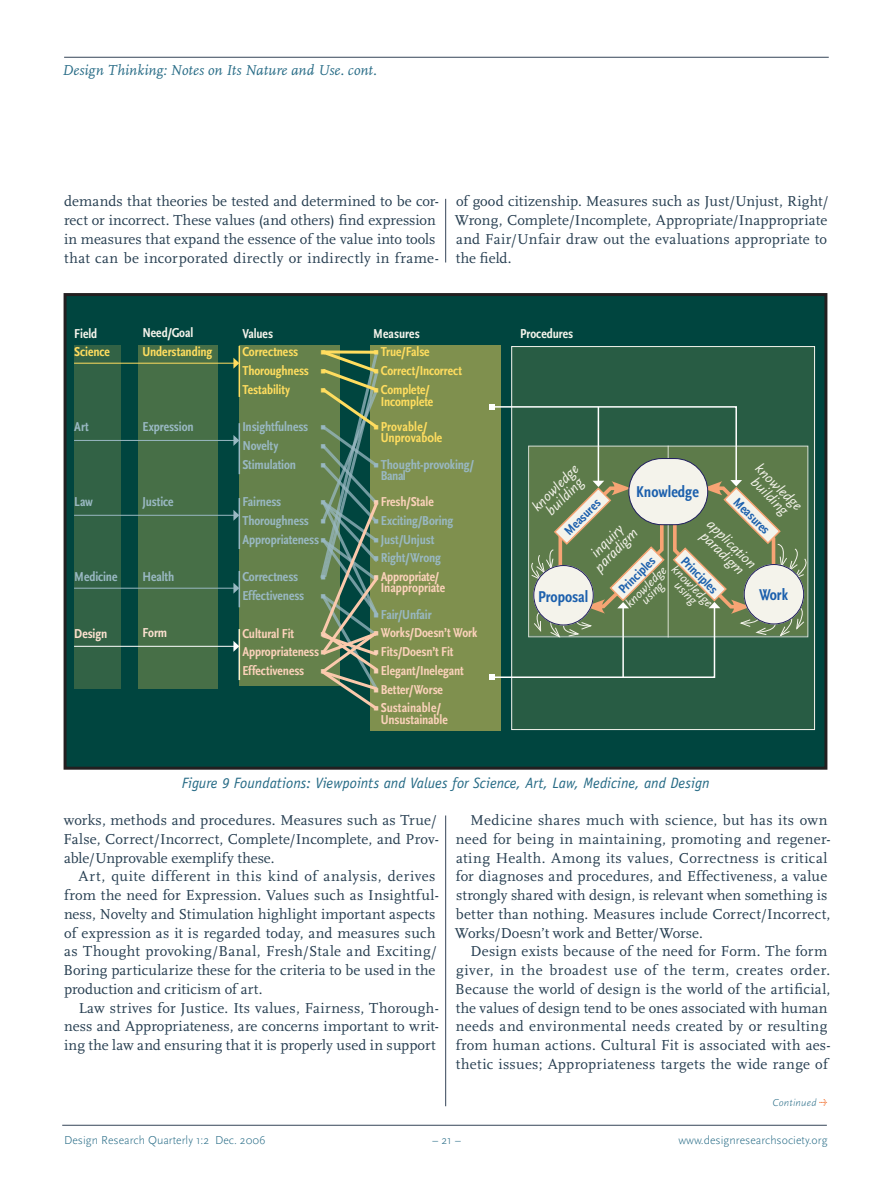
<style>
.page{position:relative;width:891px;height:1188px;background:#fff}
.page>*{position:absolute;margin:0;border:0;box-sizing:border-box;transform-origin:0 0}
.t1{font:16.35px "Scala Sans Bold Con";color:#1c60ad}
.t2{font:15px/18.8px "Scala";letter-spacing:.015em;color:#243c4f}
.t3{font:italic 15px "Officina Sans";color:#256a85}
.t4{font:italic 15px "Scala";letter-spacing:.005em;color:#256a85}
.t5{font:italic 14.55px/12.8px "Scala Sans";color:#f4f3eb;text-align:center}
.t6{font:13.5px/18.8px "Scala Sans Bold Con";letter-spacing:-.01em;color:#99b8c2}
.t7{font:13.5px/18.8px "Scala Sans Bold Con";letter-spacing:-.005em;color:#fbd2ba}
.t8{font:13.5px/18.8px "Scala Sans Bold Con";letter-spacing:-.005em;color:#ffdd5f}
.t9{font:13.5px "Scala Sans Bold Con";color:#f4f3eb}
.t10{font:13.5px "Scala Sans Bold Con";letter-spacing:-.005em;color:#fce1d0}
.t11{font:13.2px "Scala Sans Bold Con";color:#1c60ad}
.t12{font:italic 12.75px/9.1px "Scala Sans";color:#f4f3eb;text-align:center}
.t13{font:300 12px "Scala Sans";color:#256a85}
.t14{font:italic 300 10.5px "Scala Sans";letter-spacing:.02em;color:#256a85}
.s1{font-family:"Officina Display ITC Arrows";font-weight:400;font-style:normal;color:#f16722}
</style>
<div class="page">
<hr style="left:64px;top:57px;width:765px;height:1px;background:#354558">
<hr style="left:62px;top:1125px;width:765px;height:1px;background:#354558">
<div style="left:65px;top:295px;width:761px;height:473px;background:#00453f"></div>
<div style="left:64px;top:293px;width:763px;height:477px;border:3px solid #231f20"></div>
<div style="left:138px;top:345px;width:79px;height:343px;background:#476f47"></div>
<div style="left:74px;top:345px;width:47px;height:343px;background:#326245"></div>
<div style="left:511px;top:346px;width:304px;height:384px;background:#285c44"></div>
<hr style="left:74px;top:646px;width:160px;height:1px;background:#fff">
<svg style="left:233px;top:641px;width:6px;height:11px"></svg>
<div style="left:239px;top:345px;width:101px;height:341px;background:#65814b"></div>
<div style="left:370px;top:345px;width:131px;height:386px;background:#7f904e"></div>
<hr style="left:74px;top:440px;width:160px;height:1px;background:#99b8c2">
<svg style="left:233px;top:435px;width:6px;height:11px"></svg>
<hr style="left:74px;top:515px;width:160px;height:1px;background:#99b8c2">
<svg style="left:233px;top:510px;width:6px;height:11px"></svg>
<hr style="left:74px;top:588px;width:160px;height:1px;background:#99b8c2">
<svg style="left:233px;top:583px;width:6px;height:11px"></svg>
<hr style="left:239px;top:423px;width:1px;height:51px;background:#99b8c2">
<hr style="left:239px;top:498px;width:1px;height:51px;background:#99b8c2">
<hr style="left:239px;top:571px;width:1px;height:36px;background:#99b8c2">
<hr style="left:74px;top:363px;width:160px;height:1px;background:#ffdd5f">
<svg style="left:233px;top:358px;width:6px;height:11px"></svg>
<svg style="left:489px;top:404px;width:320px;height:276px"></svg>
<hr style="left:445px;top:199px;width:1px;height:64px;background:#354558">
<hr style="left:445px;top:815px;width:1px;height:291px;background:#354558">
<svg style="left:320px;top:350px;width:59px;height:361px"></svg>
<p class="t4" style="left:62px;top:61px;width:316px">Design Thinking: Notes on Its Nature and Use. cont.</p>
<p class="t2" style="left:64px;top:192px;width:376px">demands that theories be tested and determined to be cor&shy;rect or incorrect. These values (and others) find expression in measures that expand the essence of the value into tools that can be incorporated directly or indirectly in frame-</p>
<p class="t2" style="left:455px;top:192px;width:375px;text-align:justify">of good citizenship. Measures such as Just/Unjust, Right/ Wrong, Complete/Incomplete, Appropriate/Inappropriate and Fair/Unfair draw out the evaluations appropriate to the field.</p>
<p class="t9" style="left:74px;top:325px;width:25px">Field</p>
<p class="t8" style="left:74px;top:342px;width:37px">Science</p>
<p class="t9" style="left:142px;top:325px;width:52px">Need/Goal</p>
<p class="t8" style="left:142px;top:342px;width:71px">Understanding</p>
<p class="t6" style="left:74px;top:417px;width:16px">Art</p>
<p class="t6" style="left:142px;top:417px;width:53px">Expression</p>
<p class="t6" style="left:74px;top:492px;width:20px">Law</p>
<p class="t6" style="left:142px;top:492px;width:33px">Justice</p>
<p class="t6" style="left:74px;top:568px;width:45px">Medicine</p>
<p class="t6" style="left:142px;top:567px;width:33px">Health</p>
<p class="t10" style="left:74px;top:625px;width:34px">Design</p>
<p class="t10" style="left:142px;top:625px;width:26px">Form</p>
<p class="t9" style="left:242px;top:325px;width:32px">Values</p>
<p class="t8" style="left:242px;top:343px;width:68px">Correctness<br>Thoroughness<br>Testability</p>
<p class="t6" style="left:242px;top:418px;width:67px">Insightfulness<br>Novelty<br>Stimulation</p>
<p class="t6" style="left:242px;top:493px;width:78px">Fairness<br>Thoroughness<br>Appropriateness</p>
<p class="t6" style="left:242px;top:568px;width:63px">Correctness<br>Effectiveness</p>
<p class="t7" style="left:242px;top:624px;width:78px">Cultural Fit<br>Appropriateness<br>Effectiveness</p>
<p class="t9" style="left:373px;top:325px;width:48px">Measures</p>
<p class="t9" style="left:520px;top:325px;width:55px">Procedures</p>
<p class="t8" style="left:381px;top:342px;width:83px">True/False<br>Correct/Incorrect<br>Complete/</p>
<p class="t8" style="left:381px;top:390px;width:54px;line-height:24.8px">Incomplete<br>Provable/</p>
<p class="t8" style="left:381px;top:429px;width:63px">Unprovab0le</p>
<p class="t6" style="left:381px;top:459px;width:95px;line-height:11.2px">Thought-provoking/<br>Banal</p>
<p class="t7" style="left:381px;top:492px;width:54px">Fresh/Stale</p>
<p class="t6" style="left:381px;top:511px;width:74px">Exciting/Boring<br>Just/Unjust<br>Right/Wrong</p>
<p class="t7" style="left:381px;top:571px;width:66px;line-height:11.2px">Appropriate/<br>Inappropriate</p>
<p class="t6" style="left:381px;top:605px;width:52px">Fair/Unfair</p>
<p class="t7" style="left:381px;top:624px;width:98px">Works/Doesn’t Work<br>Fits/Doesn’t Fit<br>Elegant/Inelegant<br>Better/Worse<br>Sustainable/</p>
<p class="t7" style="left:381px;top:710px;width:68px">Unsustainable</p>
<p class="t5" style="left:762px;top:462px;width:61px;rotate:45deg">knowledge building</p>
<p class="t5" style="left:714px;top:517px;width:65px;text-align:left;rotate:45deg">application paradigm</p>
<p class="t5" style="left:530px;top:504px;width:61px;rotate:-45deg">knowledge building</p>
<p class="t1" style="left:636px;top:482px;width:64px">Knowledge</p>
<p class="t11" style="left:741px;top:494px;width:47px;rotate:45deg">Measures</p>
<p class="t11" style="left:561px;top:527px;width:47px;rotate:-45deg">Measures</p>
<p class="t5" style="left:583px;top:556px;width:57px;rotate:-45deg">inquiry paradigm</p>
<p class="t12" style="left:625px;top:602px;width:54px;rotate:-45deg">knowledge using</p>
<p class="t11" style="left:689px;top:553px;width:47px;rotate:45deg">Principles</p>
<p class="t11" style="left:615px;top:585px;width:47px;rotate:-45deg">Principles</p>
<p class="t12" style="left:677px;top:564px;width:54px;rotate:45deg">knowledge using</p>
<p class="t1" style="left:538px;top:587px;width:52px">Proposal</p>
<p class="t1" style="left:759px;top:585px;width:31px">Work</p>
<p class="t3" style="left:182px;top:774px;width:529px">Figure 9 Foundations: Viewpoints and Values for Science, Art, Law, Medicine, and Design</p>
<p class="t2" style="left:64px;top:811px;width:377px">works, methods and procedures. Measures such as True/<br>False, Correct/Incorrect, Complete/Incomplete, and Prov&shy;able/Unprovable exemplify these.</p>
<p class="t2" style="left:64px;top:867px;width:377px;text-indent:15px">Art, quite different in this kind of analysis, derives from the need for Expression. Values such as Insightful&shy;ness, Novelty and Stimulation highlight important aspects of expression as it is regarded today, and measures such as Thought provoking/Banal, Fresh/Stale and Exciting/ Boring particularize these for the criteria to be used in the production and criticism of art.</p>
<p class="t2" style="left:64px;top:998px;width:376px;text-align:justify;text-indent:15px">Law strives for Justice. Its values, Fairness, Thorough&shy;ness and Appropriateness, are concerns important to writ&shy;ing the law and ensuring that it is properly used in support</p>
<p class="t2" style="left:455px;top:811px;width:378px;text-indent:16px">Medicine shares much with science, but has its own need for being in maintaining, promoting and regener&shy;ating Health. Among its values, Correctness is critical for diagnoses and procedures, and Effectiveness, a value strongly shared with design, is relevant when something is better than nothing. Measures include Correct/Incorrect, Works/Doesn’t work and Better/Worse.</p>
<p class="t2" style="left:455px;top:942px;width:377px;text-indent:15px">Design exists because of the need for Form. The form giver, in the broadest use of the term, creates order.<br>Because the world of design is the world of the artificial, the values of design tend to be ones associated with human needs and environmental needs created by or resulting from human actions. Cultural Fit is associated with aes&shy;thetic issues; Appropriateness targets the wide range of</p>
<p class="t14" style="left:773px;top:1097px;width:56px">Continued <span class="s1">Q</span></p>
<p class="t13" style="left:64px;top:1133px;width:203px">Design Research Quarterly 1:2 Dec. 2006</p>
<p class="t13" style="left:432px;top:1133px;width:31px">– 21 –</p>
<p class="t13" style="left:678px;top:1133px;width:151px">www.designresearchsociety.org</p>
</div>
